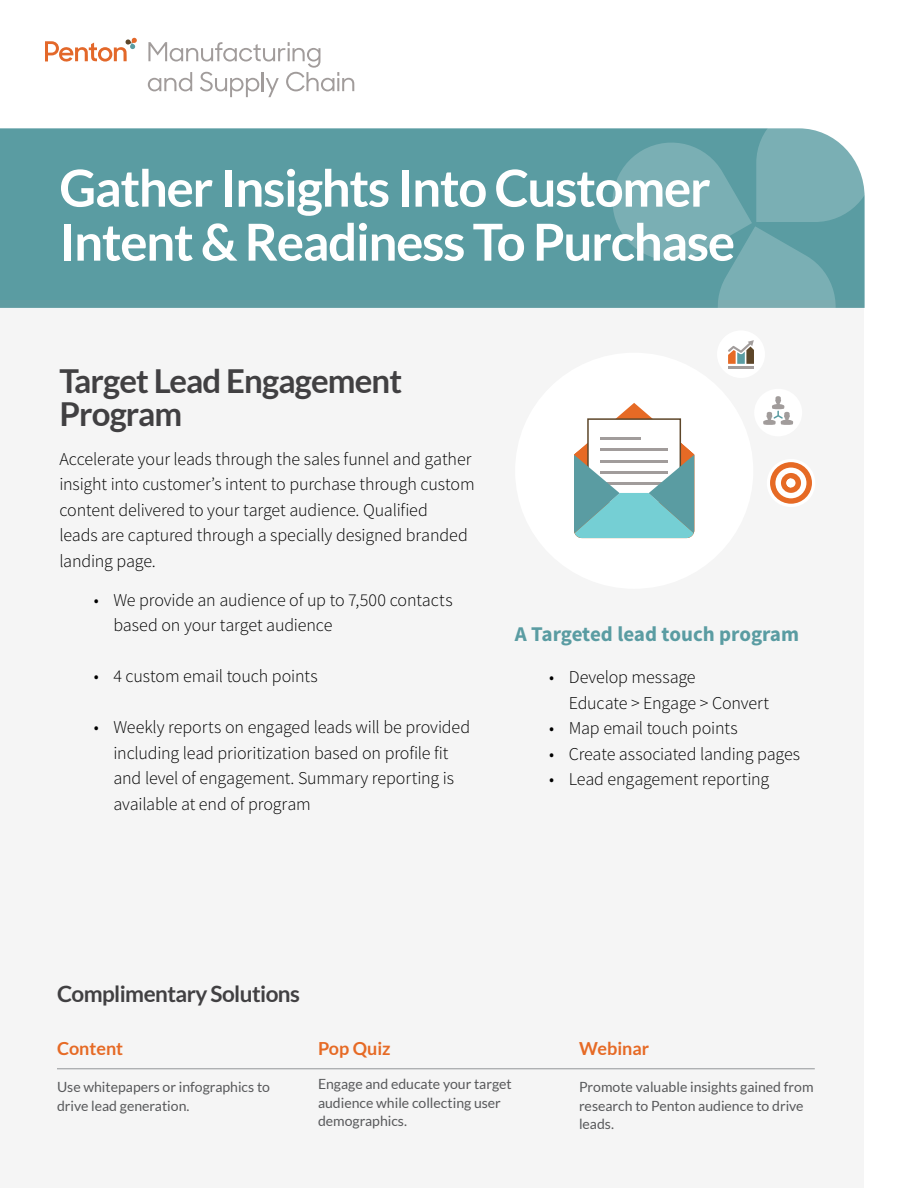
<style>
.page{position:relative;width:918px;height:1188px;background:#fff}
.page>*{position:absolute;margin:0;border:0;box-sizing:border-box;transform-origin:0 0}
.t1{font:700 51px/54px "Lato";letter-spacing:-.025em;color:#fff}
.t2{font:700 33px/33px "Lato";letter-spacing:-.025em;color:#414042}
.t3{font:700 22.5px "Lato";letter-spacing:-.025em;color:#414042}
.t4{font:700 21px "Source Sans Pro";color:#5a9ca2}
.t5{font:300 18px/25.5px "Source Sans Pro";letter-spacing:-.01em;color:#000}
.t6{font:700 18px "Lato";color:#e66a25}
.t7{font:14.1px/18.8px "Lato";color:#58595b}
</style>
<div class="page">
<div style="left:0;top:128px;width:604px;height:173px;background:#5a9ca2"></div>
<svg style="left:45px;top:38px;width:92px;height:24px"></svg>
<svg style="left:148px;top:42px;width:206px;height:55px"></svg>
<div style="left:0;top:301px;width:864px;height:887px;background:#f5f5f5"></div>
<div style="left:515px;top:353px;width:238px;height:236px;background:#fff;border-radius:50%"></div>
<svg style="left:574px;top:403px;width:120px;height:135px"></svg>
<div style="left:717px;top:330px;width:48px;height:48px;background:#fff;border-radius:50%"></div>
<hr style="left:728px;top:366px;width:26px;height:2px;background:#a19c9b">
<svg style="left:604px;top:128px;width:261px;height:236px"></svg>
<div style="left:754px;top:389px;width:48px;height:47px;background:#fff;border-radius:50%"></div>
<svg style="left:763px;top:396px;width:30px;height:29px"></svg>
<div style="left:767px;top:459px;width:48px;height:48px;background:#fff;border-radius:50%"></div>
<svg style="left:770px;top:462px;width:42px;height:42px"></svg>
<div style="left:775px;top:468px;width:31px;height:30px;background:#fff;border-radius:50%"></div>
<div style="left:781px;top:473px;width:20px;height:20px;background:#e66a25;border-radius:50%"></div>
<svg style="left:786px;top:478px;width:10px;height:10px"></svg>
<svg style="left:786px;top:478px;width:5px;height:10px"></svg>
<hr style="left:57px;top:1069px;width:758px;height:1px;background:#939598">
<h1 class="t1" style="left:59px;top:160px;width:677px">Gather Insights Into Customer<br>Intent &amp; Readiness To Purchase</h1>
<h2 class="t2" style="left:59px;top:364px;width:344px">Target Lead Engagement<br>Program</h2>
<p class="t5" style="left:59px;top:446px;width:417px">Accelerate your leads through the sales funnel and gather insight into customer’s intent to purchase through custom content delivered to your target audience. Qualified<br>leads are captured through a specially designed branded landing page.</p>
<p class="t5" style="left:113px;top:587px;width:341px;text-indent:-19px">• We provide an audience of up to 7,500 contacts based on your target audience</p>
<p class="t5" style="left:94px;top:664px;width:225px">• 4 custom email touch points</p>
<p class="t5" style="left:113px;top:715px;width:358px;text-indent:-19px">• Weekly reports on engaged leads will be provided including lead prioritization based on profile fit and level of engagement. Summary reporting is available at end of program</p>
<p class="t4" style="left:515px;top:620px;width:286px">A Targeted lead touch program</p>
<p class="t5" style="left:569px;top:664px;width:202px;text-indent:-19px">• Develop message<br>Educate &gt; Engage &gt; Convert</p>
<p class="t5" style="left:549px;top:715px;width:190px">• Map email touch points</p>
<p class="t5" style="left:549px;top:741px;width:252px">• Create associated landing pages</p>
<p class="t5" style="left:549px;top:767px;width:222px">• Lead engagement reporting</p>
<p class="t3" style="left:57px;top:981px;width:244px">Complimentary Solutions</p>
<p class="t6" style="left:57px;top:1038px;width:68px">Content</p>
<p class="t7" style="left:57px;top:1077px;width:215px">Use whitepapers or infographics to drive lead generation.</p>
<p class="t6" style="left:318px;top:1038px;width:74px">Pop Quiz</p>
<p class="t7" style="left:318px;top:1074px;width:195px">Engage and educate your target audience while collecting user demographics.</p>
<p class="t6" style="left:579px;top:1038px;width:72px">Webinar</p>
<p class="t7" style="left:579px;top:1077px;width:236px">Promote valuable insights gained from research to Penton audience to drive leads.</p>
</div>
